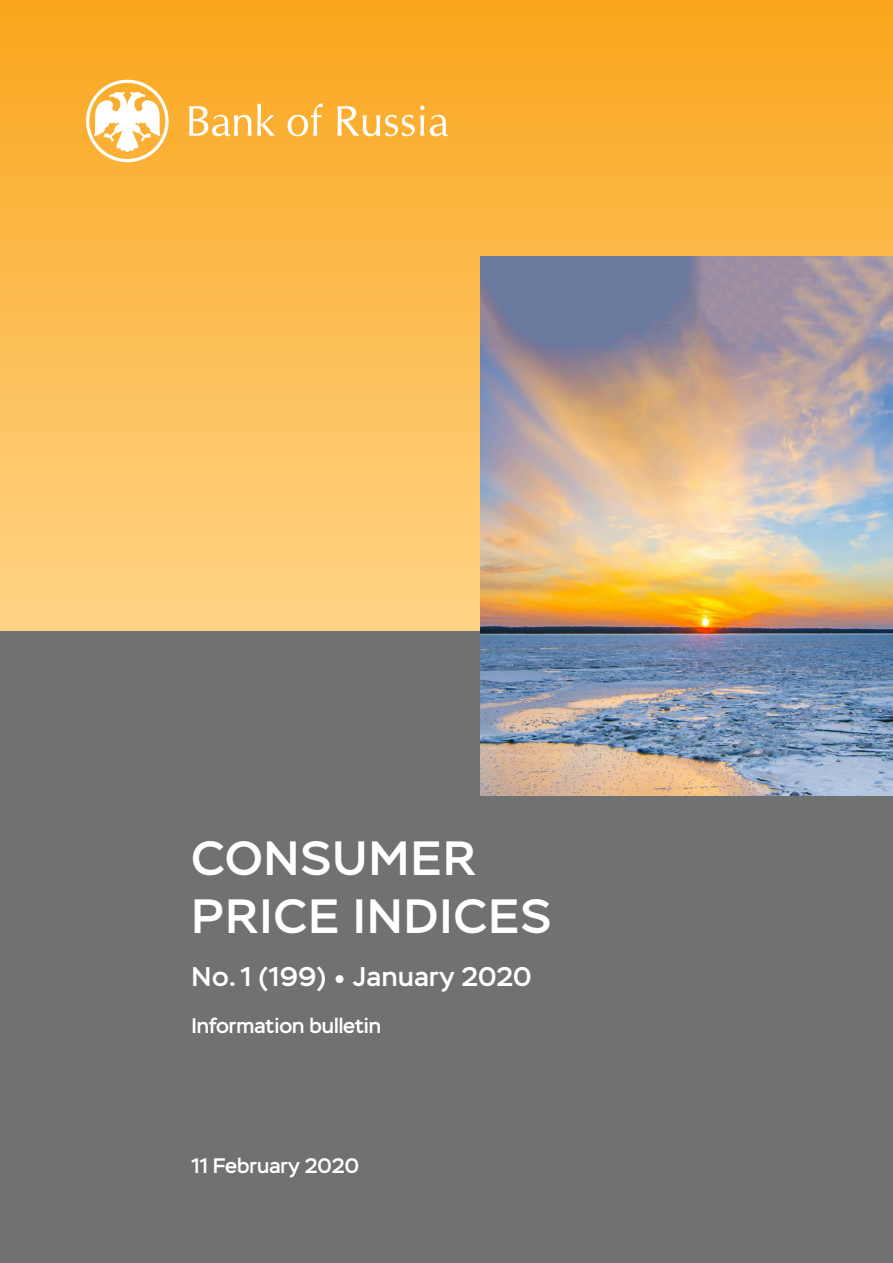
<style>
.page{position:relative;width:893px;height:1263px;background:#fff}
.page>*{position:absolute;margin:0;border:0;box-sizing:border-box;transform-origin:0 0}
.текст{font:500 48px/57.6px "Stem";letter-spacing:.03em;color:#fff}
.t1{font:500 27px "Stem";letter-spacing:.02em;color:#fff}
.текст-2{font:500 21px "Stem";color:#fff}
</style>
<div class="page">
<div style="left:0;top:0;width:893px;height:631px;background:linear-gradient(to bottom,#faa61d,#ffd487)"></div>
<div style="left:0;top:631px;width:893px;height:632px;background:#6f7172"></div>
<svg style="left:189px;top:104px;width:86px;height:32px"></svg>
<svg style="left:287px;top:104px;width:36px;height:32px"></svg>
<svg style="left:337px;top:105px;width:111px;height:31px"></svg>
<svg style="left:86px;top:80px;width:83px;height:82px"></svg>
<img style="left:480px;top:256px;width:413px;height:539px">
<p class="текст" style="left:192px;top:830px;width:361px">CONSUMER<br>PRICE INDICES</p>
<p class="t1" style="left:191px;top:960px;width:341px">No. 1 (199) • January 2020</p>
<p class="текст-2" style="left:191px;top:1012px;width:191px">Information bulletin</p>
<p class="текст-2" style="left:191px;top:1153px;width:169px">11 February 2020</p>
</div>
